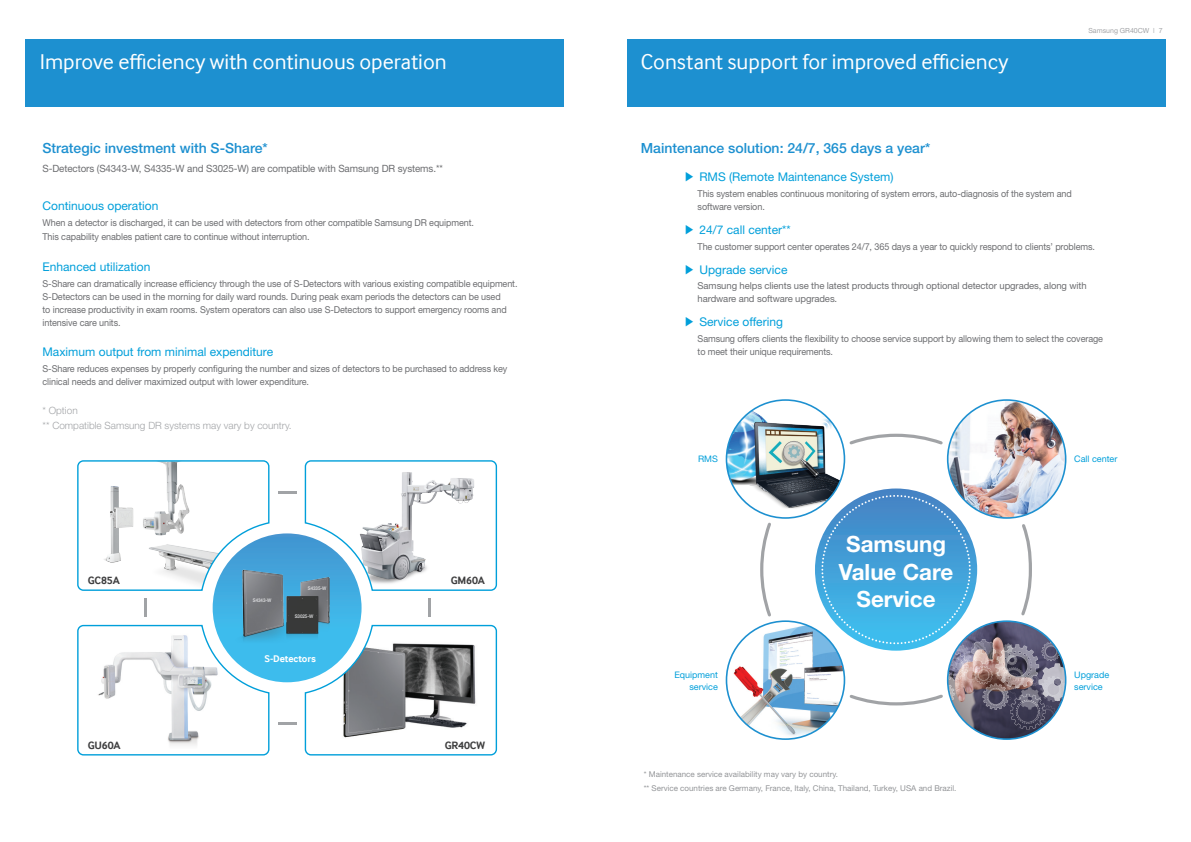
<style>
.page{position:relative;width:1191px;height:842px;background:#fff}
.page>*{position:absolute;margin:0;border:0;box-sizing:border-box;transform-origin:0 0}
.소제목{font:700 22.4px/26.6px "Helvetica Neue LT Std";color:#fff;text-align:center}
.t1{font:22px "Samsung Inter Face";color:#fff}
.t2{font:500 14px "Helvetica Neue";color:#1d90d0}
.t3{font:12px "Helvetica Neue";color:#009fda}
.소제목-2{font:700 11px "Samsung Inter Face";letter-spacing:-.01em;color:#3e3e3f}
.t4{font:10px "Helvetica Neue";letter-spacing:-.01em;color:#6c6d70}
.t5{font:300 10px "Helvetica Neue";color:#a1a3a6}
.소제목-3{font:700 10px "Samsung Inter Face";letter-spacing:-.01em;color:#fff}
.t6{font:9.5px/13px "Helvetica Neue";letter-spacing:-.01em;color:#6c6d70;scale:.95 1}
.t7{font:9.5px/13px "Helvetica Neue";letter-spacing:-.01em;color:#6c6d70}
.소제목-4{font:9px/11.7px "Helvetica Neue";color:#009fda;text-align:right}
.t8{font:8px "Helvetica Neue";color:#939598}
.t9{font:7px "Helvetica Neue";color:#a1a3a6}
.t10{font:500 5px "Helvetica Neue";letter-spacing:-.01em;color:#e6e7e9;scale:.9 1}
.s1{font-family:"Helvetica Neue LT";font-weight:300}
.s2{font-family:"Dotum"}
</style>
<div class="page">
<div style="left:626px;top:40px;width:539px;height:67px;background:#1d90d0"></div>
<svg style="left:815px;top:488px;width:162px;height:163px"></svg>
<svg style="left:821px;top:495px;width:149px;height:149px;background:#58acdd"></svg>
<img style="left:726px;top:400px;width:118px;height:118px;border-radius:59px">
<div style="left:725px;top:399px;width:120px;height:120px;border:2px solid #1d90d0;border-radius:50%"></div>
<img style="left:947px;top:400px;width:118px;height:118px;border-radius:59px">
<div style="left:947px;top:399px;width:119px;height:120px;border:2px solid #1d90d0;border-radius:50%"></div>
<img style="left:726px;top:621px;width:118px;height:118px;border-radius:59px">
<div style="left:725px;top:620px;width:120px;height:120px;border:2px solid #1d90d0;border-radius:50%"></div>
<img style="left:947px;top:621px;width:118px;height:118px;border-radius:59px">
<div style="left:947px;top:620px;width:119px;height:120px;border:2px solid #1d90d0;border-radius:50%"></div>
<svg style="left:849px;top:433px;width:94px;height:12px"></svg>
<svg style="left:1021px;top:524px;width:11px;height:92px"></svg>
<svg style="left:849px;top:694px;width:94px;height:12px"></svg>
<svg style="left:760px;top:522px;width:11px;height:95px"></svg>
<div style="left:26px;top:40px;width:538px;height:67px;background:#1d90d0"></div>
<svg style="left:77px;top:624px;width:193px;height:132px"></svg>
<svg style="left:77px;top:460px;width:193px;height:132px"></svg>
<svg style="left:304px;top:460px;width:194px;height:132px"></svg>
<svg style="left:304px;top:624px;width:194px;height:132px"></svg>
<hr style="left:144px;top:599px;width:3px;height:18px;background:#a1a3a6">
<hr style="left:428px;top:599px;width:3px;height:18px;background:#a1a3a6">
<hr style="left:278px;top:491px;width:18px;height:3px;background:#a1a3a6">
<hr style="left:278px;top:722px;width:18px;height:3px;background:#a1a3a6">
<div style="left:213px;top:533px;width:148px;height:149px;background:linear-gradient(to bottom,#469ad4,#3bc5f4);border-radius:74px"></div>
<img style="left:233px;top:566px;width:111px;height:85px">
<p class="t1" style="left:40px;top:49px;width:408px">Improve efficiency with continuous operation</p>
<p class="t2" style="left:43px;top:139px;width:227px">Strategic investment with S-Share*</p>
<p class="t4" style="left:43px;top:163px;width:402px">S-Detectors (S4343-W, S4335-W and S3025-W) are compatible with Samsung DR systems.**</p>
<p class="t3" style="left:43px;top:199px;width:117px">Continuous operation</p>
<p class="t6" style="left:43px;top:216px;width:455px">When a detector is discharged, it can be used with detectors from other compatible Samsung DR equipment.</p>
<p class="t6" style="left:43px;top:230px;width:282px">This capability enables patient care to continue without interruption.</p>
<p class="t3" style="left:43px;top:259px;width:109px">Enhanced utilization</p>
<p class="t6" style="left:43px;top:276px;width:501px">S-Share can dramatically increase efficiency through the use of S-Detectors with various existing compatible equipment.<br>S-Detectors can be used in the morning for daily ward rounds. During peak exam periods the detectors can be used<br>to increase productivity in exam rooms. System operators can also use S-Detectors to support emergency rooms and intensive care units.</p>
<p class="t3" style="left:43px;top:345px;width:232px">Maximum output from minimal expenditure</p>
<p class="t6" style="left:43px;top:362px;width:491px">S-Share reduces expenses by properly configuring the number and sizes of detectors to be purchased to address key clinical needs and deliver maximized output with lower expenditure.</p>
<p class="t5" style="left:43px;top:404px;width:37px">* Option</p>
<p class="t5" style="left:43px;top:420px;width:250px">** Compatible Samsung DR systems may vary by country.</p>
<p class="소제목-2" style="left:88px;top:574px;width:34px">GC85A</p>
<p class="소제목-2" style="left:88px;top:738px;width:35px">GU60A</p>
<p class="t10" style="left:253px;top:598px;width:22px">S4343-W</p>
<p class="t10" style="left:308px;top:585px;width:22px">S4335-W</p>
<p class="t10" style="left:295px;top:613px;width:22px">S3025-W</p>
<p class="소제목-3" style="left:264px;top:652px;width:53px">S-Detectors</p>
<p class="소제목-2" style="left:451px;top:574px;width:36px">GM60A</p>
<p class="소제목-2" style="left:445px;top:738px;width:42px">GR40CW</p>
<p class="t1" style="left:641px;top:49px;width:369px">Constant support for improved efficiency</p>
<p class="t9" style="left:1088px;top:26px;width:76px">Samsung GR40CW <span class="s1">I</span> 7</p>
<p class="t2" style="left:641px;top:139px;width:291px">Maintenance solution: 24/7, 365 days a year*</p>
<p class="t3" style="left:683px;top:169px;width:212px"><span class="s2">▶</span> RMS (Remote Maintenance System)</p>
<p class="t6" style="left:697px;top:187px;width:395px">This system enables continuous monitoring of system errors, auto-diagnosis of the system and software version.</p>
<p class="t3" style="left:683px;top:222px;width:109px"><span class="s2">▶</span> 24/7 call center**</p>
<p class="t6" style="left:697px;top:239px;width:420px">The customer support center operates 24/7, 365 days a year to quickly respond to clients’ problems.</p>
<p class="t3" style="left:683px;top:262px;width:106px"><span class="s2">▶</span> Upgrade service</p>
<p class="t7" style="left:697px;top:279px;width:391px">Samsung helps clients use the latest products through optional detector upgrades, along with hardware and software upgrades.</p>
<p class="t3" style="left:683px;top:315px;width:101px"><span class="s2">▶</span> Service offering</p>
<p class="t6" style="left:697px;top:332px;width:428px">Samsung offers clients the flexibility to choose service support by allowing them to select the coverage to meet their unique requirements.</p>
<p class="소제목-4" style="left:698px;top:453px;width:21px">RMS</p>
<p class="소제목-4" style="left:1074px;top:453px;width:45px">Call center</p>
<p class="소제목" style="left:846px;top:530px;width:101px">Samsung</p>
<p class="소제목" style="left:839px;top:558px;width:116px">Value Care<br>Service</p>
<p class="소제목-4" style="left:674px;top:669px;width:45px">Equipment service</p>
<p class="소제목-4" style="left:1074px;top:669px;width:37px">Upgrade</p>
<p class="소제목-4" style="left:1074px;top:680px;width:30px">service</p>
<p class="t8" style="left:643px;top:770px;width:196px">* Maintenance service availability may vary by country.</p>
<p class="t8" style="left:643px;top:784px;width:314px">** Service countries are Germany, France, Italy, China, Thailand, Turkey, USA and Brazil.</p>
</div>
